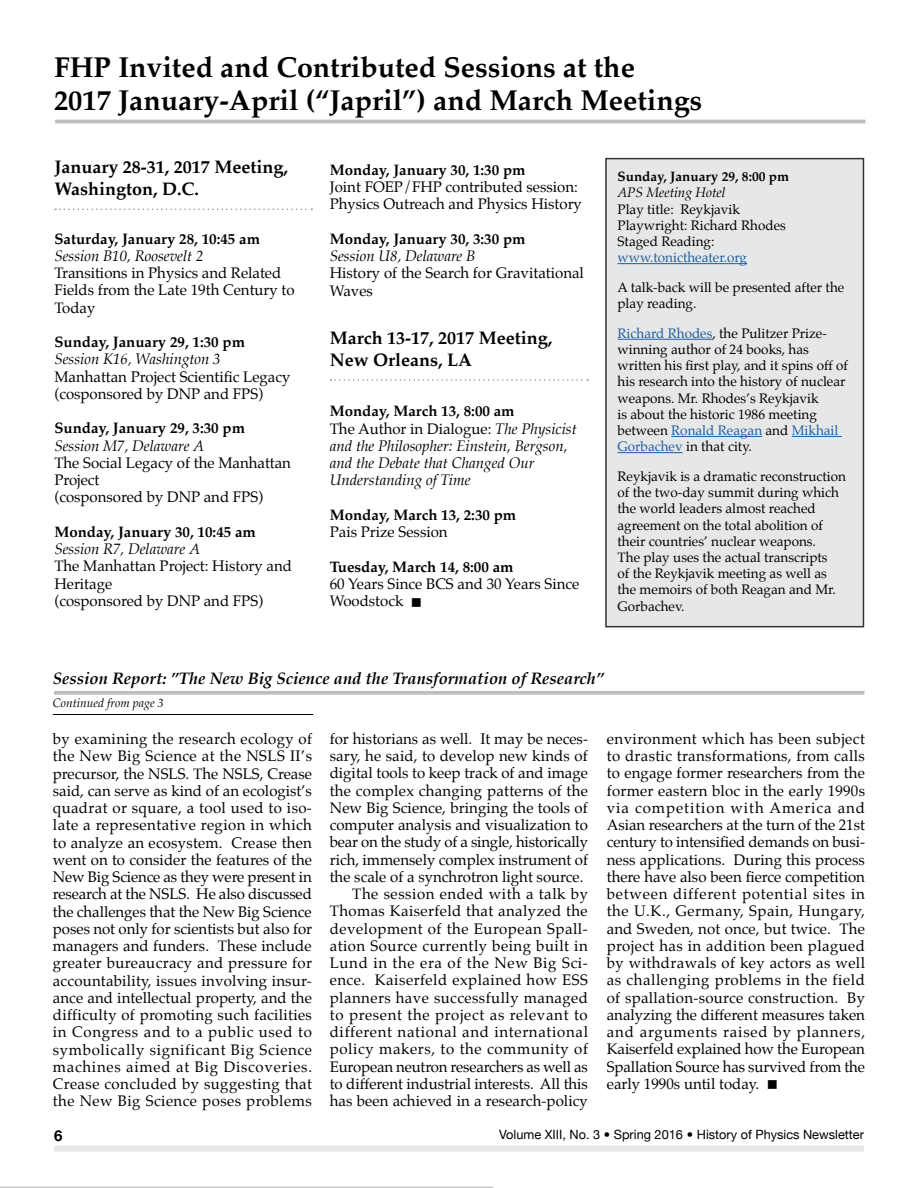
<style>
.page{position:relative;width:918px;height:1188px;background:#fff}
.page>*{position:absolute;margin:0;border:0;box-sizing:border-box;transform-origin:0 0}
.t1{font:700 28.5px/33px "Palatino";color:#000}
.t2{font:700 18px/21.6px "Palatino";color:#000}
.t3{font:italic 700 16.5px "Palatino";color:#000}
.t4{font:15px/17.2px "Palatino";color:#000}
.t5{font:italic 15px/17.2px "Palatino";color:#000}
.t6{font:700 15px "Palatino";color:#000}
.t7{font:15px "Palatino";letter-spacing:.03em;color:#000}
.t8{font:15px "Palatino";letter-spacing:.045em;color:#000}
.t9{font:15px "Palatino";letter-spacing:.035em;color:#000}
.t10{font:15px "Palatino";letter-spacing:.02em;color:#000}
.t11{font:15px "Palatino";letter-spacing:.025em;color:#000}
.t12{font:15px "Palatino";letter-spacing:.04em;color:#000}
.t13{font:700 15px "Helvetica Neue";color:#000}
.t14{font:13.5px/16.2px "Palatino";color:#000}
.t15{font:700 13.5px "Palatino";color:#000}
.t16{font:13.5px "Palatino";color:#215e9e}
.t17{font:italic 13.5px "Palatino";color:#000}
.t18{font:12.75px "Helvetica Neue";color:#000}
.t19{font:italic 12px "Palatino";color:#000}
.s1{font-weight:700;font-style:normal}
.s2{font-style:normal}
.s3{color:#215e9e}
</style>
<div class="page">
<div style="left:54px;top:1146px;width:810px;height:6px;background:#e6e7e8"></div>
<svg style="left:55px;top:209px;width:257px;height:1px"></svg>
<svg style="left:331px;top:379px;width:257px;height:2px"></svg>
<hr style="left:0;top:1186px;width:493px;height:2px;background:#c7c8ca">
<hr style="left:55px;top:120px;width:811px;height:3px;background:#bcbec0">
<svg style="left:54px;top:691px;width:810px;height:4px;background:#c1c3c5"></svg>
<hr style="left:53px;top:714px;width:260px;height:1px;background:#000">
<div style="left:606px;top:159px;width:257px;height:468px;background:#e6e7e8"></div>
<hr style="left:618px;top:263px;width:129px;height:1px;background:#215e9e">
<hr style="left:618px;top:339px;width:94px;height:1px;background:#215e9e">
<hr style="left:671px;top:436px;width:91px;height:1px;background:#215e9e">
<hr style="left:792px;top:436px;width:50px;height:1px;background:#215e9e">
<hr style="left:618px;top:452px;width:65px;height:1px;background:#215e9e">
<div style="left:605px;top:158px;width:259px;height:469px;border:2px solid #333"></div>
<h1 class="t1" style="left:54px;top:51px;width:650px">FHP Invited and Contributed Sessions at the<br>2017 January-April (“Japril”) and March Meetings</h1>
<p class="t2" style="left:54px;top:156px;width:235px">January 28-31, 2017 Meeting,<br>Washington, D.C.</p>
<p class="t6" style="left:54px;top:226px;width:207px">Saturday, January 28, 10:45 am</p>
<p class="t5" style="left:54px;top:247px;width:151px">Session B10, Roosevelt 2</p>
<p class="t4" style="left:54px;top:264px;width:242px">Transitions in Physics and Related<br>Fields from the Late 19th Century to<br>Today</p>
<p class="t6" style="left:54px;top:329px;width:192px">Sunday, January 29, 1:30 pm</p>
<p class="t5" style="left:54px;top:351px;width:168px">Session K16, Washington 3</p>
<p class="t4" style="left:54px;top:368px;width:238px">Manhattan Project Scientific Legacy (cosponsored by DNP and FPS)</p>
<p class="t6" style="left:54px;top:416px;width:192px">Sunday, January 29, 3:30 pm</p>
<p class="t5" style="left:54px;top:437px;width:151px">Session M7, Delaware A</p>
<p class="t4" style="left:54px;top:454px;width:238px">The Social Legacy of the Manhattan<br>Project<br>(cosponsored by DNP and FPS)</p>
<p class="t6" style="left:54px;top:519px;width:203px">Monday, January 30, 10:45 am</p>
<p class="t5" style="left:54px;top:540px;width:147px">Session R7, Delaware A</p>
<p class="t4" style="left:54px;top:558px;width:239px">The Manhattan Project: History and<br>Heritage<br>(cosponsored by DNP and FPS)</p>
<p class="t6" style="left:330px;top:157px;width:197px">Monday, January 30, 1:30 pm</p>
<p class="t4" style="left:330px;top:178px;width:254px">Joint FOEP/FHP contributed session:<br>Physics Outreach and Physics History</p>
<p class="t6" style="left:330px;top:226px;width:197px">Monday, January 30, 3:30 pm</p>
<p class="t5" style="left:330px;top:247px;width:147px">Session U8, Delaware B</p>
<p class="t4" style="left:330px;top:264px;width:256px">History of the Search for Gravitational<br>Waves</p>
<p class="t2" style="left:330px;top:327px;width:224px">March 13-17, 2017 Meeting,<br>New Orleans, LA</p>
<p class="t5" style="left:330px;top:402px;width:248px"><span class="s1">Monday, March 13, 8:00 am<br></span><span class="s2">The Author in Dialogue:</span> The Physicist and the Philosopher: Einstein, Bergson, and the Debate that Changed Our<br>Understanding of Time</p>
<p class="t6" style="left:330px;top:502px;width:188px">Monday, March 13, 2:30 pm</p>
<p class="t4" style="left:330px;top:523px;width:119px">Pais Prize Session</p>
<p class="t6" style="left:330px;top:554px;width:185px">Tuesday, March 14, 8:00 am</p>
<p class="t4" style="left:330px;top:575px;width:251px">60 Years Since BCS and 30 Years Since<br>Woodstock ■</p>
<p class="t15" style="left:618px;top:165px;width:173px">Sunday, January 29, 8:00 pm</p>
<p class="t17" style="left:618px;top:181px;width:109px">APS Meeting Hotel</p>
<p class="t14" style="left:618px;top:201px;width:170px">Play title: Reykjavik<br>Playwright: Richard Rhodes<br>Staged Reading:</p>
<p class="t16" style="left:618px;top:246px;width:131px">www.tonictheater.org</p>
<p class="t14" style="left:618px;top:279px;width:228px">A talk-back will be presented after the play reading.</p>
<p class="t14" style="left:618px;top:325px;width:232px"><span class="s3">Richard Rhodes</span>, the Pulitzer Prize&shy;winning author of 24 books, has written his first play, and it spins off of his research into the history of nuclear weapons. Mr. Rhodes’s Reykjavik<br>is about the historic 1986 meeting between <span class="s3">Ronald Reagan</span> and <span class="s3">Mikhail Gorbachev</span> in that city.</p>
<p class="t14" style="left:618px;top:468px;width:230px">Reykjavik is a dramatic reconstruction of the two-day summit during which the world leaders almost reached agreement on the total abolition of their countries’ nuclear weapons.<br>The play uses the actual transcripts<br>of the Reykjavik meeting as well as the memoirs of both Reagan and Mr.<br>Gorbachev.</p>
<p class="t3" style="left:53px;top:665px;width:553px">Session Report: ”The New Big Science and the Transformation of Research”</p>
<p class="t19" style="left:53px;top:693px;width:112px">Continued from page 3</p>
<p class="t4" style="left:53px;top:730px;width:261px;text-align:justify">by examining the research ecology of the New Big Science at the NSLS II’s precursor, the NSLS. The NSLS, Crease said, can serve as kind of an ecologist’s quadrat or square, a tool used to iso&shy;late a representative region in which to analyze an ecosystem. Crease then went on to consider the features of the New Big Science as they were present in research at the NSLS. He also discussed the challenges that the New Big Science poses not only for scientists but also for managers and funders. These include greater bureaucracy and pressure for accountability, issues involving insur&shy;ance and intellectual property, and the difficulty of promoting such facilities in Congress and to a public used to symbolically significant Big Science machines aimed at Big Discoveries.<br>Crease concluded by suggesting that the New Big Science poses problems</p>
<p class="t4" style="left:330px;top:730px;width:260px">for historians as well. It may be neces-</p>
<p class="t4" style="left:330px;top:747px;width:260px">sary, he said, to develop new kinds of</p>
<p class="t4" style="left:330px;top:765px;width:260px">digital tools to keep track of and image</p>
<p class="t10" style="left:330px;top:778px;width:260px">the complex changing patterns of the</p>
<p class="t4" style="left:330px;top:799px;width:260px">New Big Science, bringing the tools of</p>
<p class="t4" style="left:330px;top:816px;width:260px">computer analysis and visualization to</p>
<p class="t4" style="left:330px;top:834px;width:260px">bear on the study of a single, historically</p>
<p class="t4" style="left:330px;top:851px;width:260px">rich, immensely complex instrument of</p>
<p class="t4" style="left:330px;top:868px;width:255px">the scale of a synchrotron light source.</p>
<p class="t9" style="left:352px;top:882px;width:237px">The session ended with a talk by</p>
<p class="t11" style="left:330px;top:899px;width:260px">Thomas Kaiserfeld that analyzed the</p>
<p class="t9" style="left:330px;top:916px;width:260px">development of the European Spall-</p>
<p class="t7" style="left:330px;top:933px;width:260px">ation Source currently being built in</p>
<p class="t8" style="left:330px;top:951px;width:260px">Lund in the era of the New Big Sci-</p>
<p class="t7" style="left:330px;top:968px;width:260px">ence. Kaiserfeld explained how ESS</p>
<p class="t7" style="left:330px;top:985px;width:260px">planners have successfully managed</p>
<p class="t8" style="left:330px;top:1002px;width:260px">to present the project as relevant to</p>
<p class="t8" style="left:330px;top:1020px;width:260px">different national and international</p>
<p class="t12" style="left:330px;top:1037px;width:260px">policy makers, to the community of</p>
<p class="t4" style="left:330px;top:1058px;width:260px">European neutron researchers as well as</p>
<p class="t4" style="left:330px;top:1075px;width:260px">to different industrial interests. All this</p>
<p class="t4" style="left:330px;top:1092px;width:260px">has been achieved in a research-policy</p>
<p class="t4" style="left:607px;top:730px;width:260px;text-align:justify">environment which has been subject to drastic transformations, from calls to engage former researchers from the former eastern bloc in the early 1990s via competition with America and Asian researchers at the turn of the 21st century to intensified demands on busi&shy;ness applications. During this process there have also been fierce competition between different potential sites in the U.K., Germany, Spain, Hungary, and Sweden, not once, but twice. The project has in addition been plagued by withdrawals of key actors as well as challenging problems in the field of spallation-source construction. By analyzing the different measures taken and arguments raised by planners, Kaiserfeld explained how the European Spallation Source has survived from the early 1990s until today. ■</p>
<p class="t13" style="left:54px;top:1122px;width:10px">6</p>
<p class="t18" style="left:499px;top:1124px;width:366px">Volume XIII, No. 3 • Spring 2016 • History of Physics Newsletter</p>
</div>
